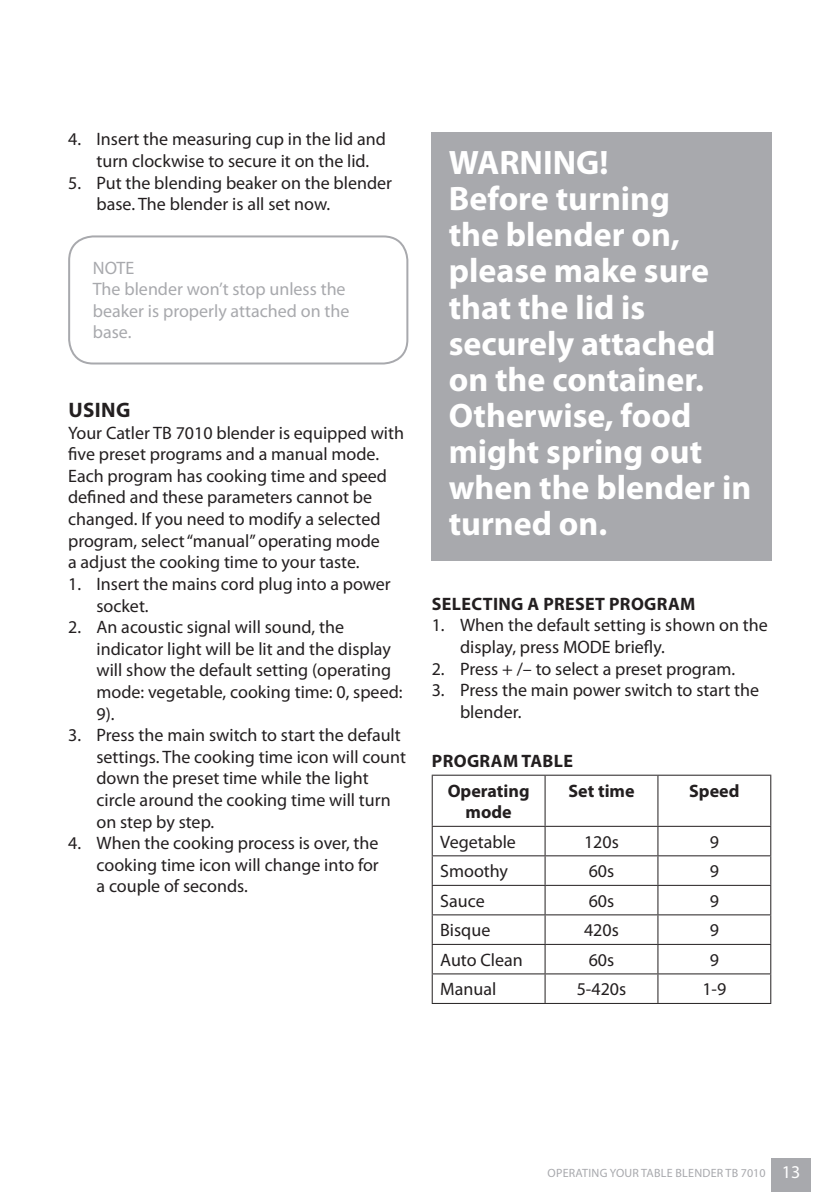
<style>
.page{position:relative;width:838px;height:1192px;background:#fff}
.page>*{position:absolute;margin:0;border:0;box-sizing:border-box;transform-origin:0 0}
.t1{font:700 34px/36px "Myriad Pro";color:#fff}
.t2{font:700 21px "Myriad Pro";letter-spacing:.02em;color:#231f20}
.t3{font:18px/21.6px "Myriad Pro";color:#231f20}
.t4{font:18px/21.6px "Myriad Pro";color:#a8a9ad}
.t5{font:700 18px/30px "Myriad Pro";letter-spacing:.02em;color:#231f20}
.t6{font:12px "Myriad Pro";letter-spacing:.02em;color:#a8a9ad}
.s1{font-size:18px;color:#fff}
</style>
<div class="page">
<div style="left:771px;top:1158px;width:40px;height:33px;background:#a8a9ad"></div>
<div style="left:68px;top:235px;width:340px;height:129px;border:2px solid #a8a9ad;border-radius:24px"></div>
<div style="left:432px;top:132px;width:340px;height:428px;background:#a8a9ad"></div>
<hr style="left:432px;top:774px;width:113px;height:1px;background:#231f20">
<hr style="left:432px;top:775px;width:1px;height:50px;background:#231f20">
<hr style="left:545px;top:774px;width:113px;height:1px;background:#231f20">
<hr style="left:544px;top:775px;width:1px;height:50px;background:#231f20">
<hr style="left:658px;top:774px;width:113px;height:1px;background:#231f20">
<hr style="left:657px;top:775px;width:1px;height:50px;background:#231f20">
<hr style="left:770px;top:775px;width:1px;height:50px;background:#231f20">
<hr style="left:432px;top:825px;width:113px;height:1px;background:#231f20">
<hr style="left:545px;top:825px;width:113px;height:1px;background:#231f20">
<hr style="left:658px;top:825px;width:113px;height:1px;background:#231f20">
<hr style="left:432px;top:855px;width:113px;height:1px;background:#231f20">
<hr style="left:545px;top:855px;width:113px;height:1px;background:#231f20">
<hr style="left:658px;top:855px;width:113px;height:1px;background:#231f20">
<hr style="left:432px;top:884px;width:113px;height:1px;background:#231f20">
<hr style="left:545px;top:884px;width:113px;height:1px;background:#231f20">
<hr style="left:658px;top:884px;width:113px;height:1px;background:#231f20">
<hr style="left:432px;top:914px;width:113px;height:1px;background:#231f20">
<hr style="left:545px;top:914px;width:113px;height:1px;background:#231f20">
<hr style="left:658px;top:914px;width:113px;height:1px;background:#231f20">
<hr style="left:432px;top:943px;width:113px;height:1px;background:#231f20">
<hr style="left:545px;top:943px;width:113px;height:1px;background:#231f20">
<hr style="left:658px;top:943px;width:113px;height:1px;background:#231f20">
<hr style="left:432px;top:973px;width:113px;height:1px;background:#231f20">
<svg style="left:432px;top:826px;width:1px;height:176px"></svg>
<hr style="left:545px;top:973px;width:113px;height:1px;background:#231f20">
<svg style="left:544px;top:826px;width:1px;height:176px"></svg>
<hr style="left:658px;top:973px;width:113px;height:1px;background:#231f20">
<svg style="left:657px;top:826px;width:1px;height:176px"></svg>
<svg style="left:770px;top:826px;width:1px;height:176px"></svg>
<hr style="left:432px;top:1002px;width:339px;height:1px;background:#231f20">
<p class="t3" style="left:96px;top:130px;width:291px;text-indent:-28px">4. Insert the measuring cup in the lid and turn clockwise to secure it on the lid.</p>
<p class="t3" style="left:96px;top:173px;width:297px;text-indent:-28px">5. Put the blending beaker on the blender base. The blender is all set now.</p>
<p class="t4" style="left:93px;top:258px;width:258px">NOTE<br>The blender won’t stop unless the beaker is properly attached on the base.</p>
<p class="t2" style="left:68px;top:402px;width:64px">USING</p>
<p class="t3" style="left:68px;top:423px;width:337px">Your Catler TB 7010 blender is equipped with five preset programs and a manual mode.<br>Each program has cooking time and speed defined and these parameters cannot be changed. If you need to modify a selected program, select “manual” operating mode<br>a adjust the cooking time to your taste.</p>
<p class="t3" style="left:96px;top:574px;width:296px;text-indent:-28px">1. Insert the mains cord plug into a power socket.</p>
<p class="t3" style="left:96px;top:617px;width:307px;text-indent:-28px">2. An acoustic signal will sound, the indicator light will be lit and the display will show the default setting (operating mode: vegetable, cooking time: 0, speed:<br>9).</p>
<p class="t3" style="left:96px;top:725px;width:311px;text-indent:-28px">3. Press the main switch to start the default settings. The cooking time icon will count down the preset time while the light circle around the cooking time will turn on step by step.</p>
<p class="t3" style="left:96px;top:833px;width:284px;text-align:justify;text-indent:-28px">4. When the cooking process is over, the cooking time icon will change into for a couple of seconds.</p>
<h1 class="t1" style="left:449px;top:148px;width:304px">WARNING!<br>Before turning<br>the blender on, please make sure that the lid is securely attached on the container.<br>Otherwise, food might spring out when the blender in turned on.</h1>
<p class="t5" style="left:432px;top:590px;width:265px">SELECTING A PRESET PROGRAM</p>
<p class="t3" style="left:460px;top:616px;width:309px;text-indent:-28px">1. When the default setting is shown on the display, press MODE briefly.</p>
<p class="t3" style="left:432px;top:659px;width:305px">2. Press + /– to select a preset program.</p>
<p class="t3" style="left:460px;top:680px;width:301px;text-indent:-28px">3. Press the main power switch to start the blender.</p>
<p class="t5" style="left:448px;top:747px;width:127px;text-indent:-16px">PROGRAM TABLE<br>Operating</p>
<p class="t5" style="left:465px;top:798px;width:48px">mode</p>
<p class="t5" style="left:568px;top:777px;width:68px">Set time</p>
<p class="t5" style="left:689px;top:777px;width:52px">Speed</p>
<p class="t3" style="left:440px;top:832px;width:77px">Vegetable</p>
<p class="t3" style="left:584px;top:832px;width:36px">120s</p>
<p class="t3" style="left:710px;top:832px;width:11px">9</p>
<p class="t3" style="left:440px;top:861px;width:69px">Smoothy</p>
<p class="t3" style="left:589px;top:861px;width:27px">60s</p>
<p class="t3" style="left:710px;top:861px;width:11px">9</p>
<p class="t3" style="left:440px;top:891px;width:46px">Sauce</p>
<p class="t3" style="left:589px;top:891px;width:27px">60s</p>
<p class="t3" style="left:710px;top:891px;width:11px">9</p>
<p class="t3" style="left:440px;top:920px;width:52px">Bisque</p>
<p class="t3" style="left:584px;top:920px;width:36px">420s</p>
<p class="t3" style="left:710px;top:920px;width:11px">9</p>
<p class="t3" style="left:440px;top:950px;width:84px">Auto Clean</p>
<p class="t3" style="left:589px;top:950px;width:27px">60s</p>
<p class="t3" style="left:710px;top:950px;width:11px">9</p>
<p class="t3" style="left:440px;top:979px;width:58px">Manual</p>
<p class="t3" style="left:577px;top:979px;width:51px">5-420s</p>
<p class="t3" style="left:702px;top:979px;width:25px">1-9</p>
<p class="t6" style="left:548px;top:1168px;width:254px">OPERATING YOUR TABLE BLENDER TB 7010 <span class="s1">13</span></p>
</div>
